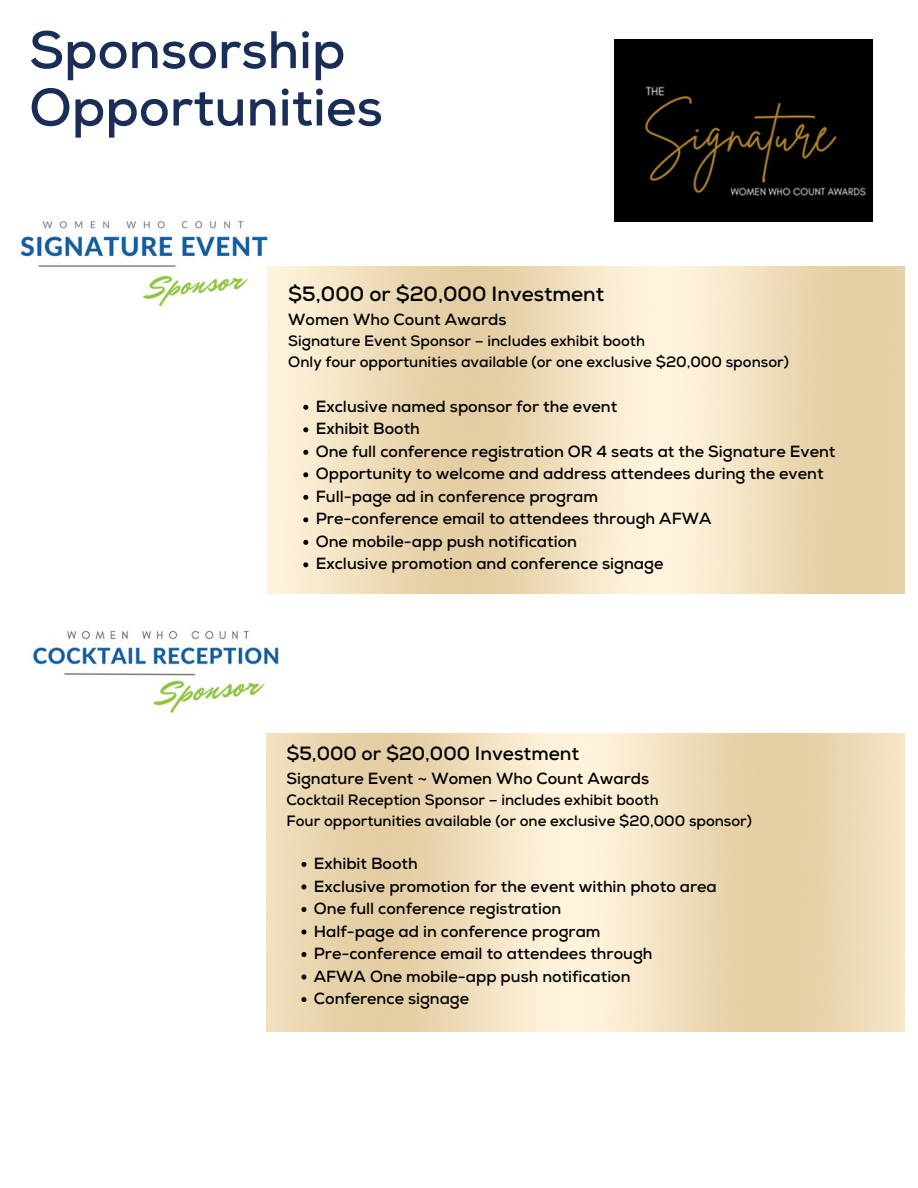
<style>
.page{position:relative;width:918px;height:1188px;background:#fff}
.page>*{position:absolute;margin:0;border:0;box-sizing:border-box;transform-origin:0 0}
.t1{font:700 52.8px/57.3px "Nexa";color:#1a2d57}
.t2{font:700 20.55px "Nexa";color:#000}
.t3{font:700 19.05px "Nexa";color:#000}
.t4{font:700 16.2px "Nexa";color:#000}
.t5{font:700 16.05px "Nexa";color:#000}
.t6{font:700 15px/20.9px "Nexa";color:#000}
</style>
<div class="page">
<img style="left:20px;top:221px;width:248px;height:86px">
<img style="left:615px;top:40px;width:257px;height:182px">
<img style="left:267px;top:733px;width:638px;height:298px">
<svg style="left:301px;top:862px;width:5px;height:5px"></svg>
<svg style="left:301px;top:884px;width:5px;height:5px"></svg>
<svg style="left:301px;top:907px;width:5px;height:5px"></svg>
<svg style="left:301px;top:929px;width:5px;height:5px"></svg>
<svg style="left:301px;top:952px;width:5px;height:5px"></svg>
<svg style="left:301px;top:975px;width:5px;height:5px"></svg>
<svg style="left:301px;top:997px;width:5px;height:5px"></svg>
<img style="left:33px;top:630px;width:246px;height:83px">
<svg style="left:303px;top:405px;width:5px;height:5px"></svg>
<svg style="left:303px;top:427px;width:5px;height:5px"></svg>
<svg style="left:303px;top:450px;width:5px;height:5px"></svg>
<svg style="left:303px;top:472px;width:5px;height:5px"></svg>
<svg style="left:303px;top:495px;width:5px;height:5px"></svg>
<svg style="left:303px;top:517px;width:5px;height:5px"></svg>
<svg style="left:303px;top:540px;width:5px;height:5px"></svg>
<svg style="left:303px;top:562px;width:5px;height:5px"></svg>
<p class="t1" style="left:29px;top:23px;width:355px">Sponsorship<br>Opportunities</p>
<p class="t2" style="left:288px;top:282px;width:317px">$5,000 or $20,000 Investment</p>
<p class="t4" style="left:288px;top:310px;width:220px">Women Who Count Awards</p>
<p class="t6" style="left:288px;top:331px;width:502px">Signature Event Sponsor – includes exhibit booth<br>Only four opportunities available (or one exclusive $20,000 sponsor)</p>
<h2 class="t4" style="left:316px;top:397px;width:303px">Exclusive named sponsor for the event</h2>
<p class="t4" style="left:316px;top:419px;width:106px">Exhibit Booth</p>
<p class="t4" style="left:316px;top:442px;width:521px">One full conference registration OR 4 seats at the Signature Event</p>
<p class="t4" style="left:316px;top:464px;width:509px">Opportunity to welcome and address attendees during the event</p>
<p class="t4" style="left:316px;top:487px;width:284px">Full-page ad in conference program</p>
<p class="t4" style="left:316px;top:509px;width:397px">Pre-conference email to attendees through AFWA</p>
<p class="t4" style="left:316px;top:532px;width:263px">One mobile-app push notification</p>
<p class="t4" style="left:316px;top:554px;width:349px">Exclusive promotion and conference signage</p>
<h2 class="t3" style="left:286px;top:742px;width:294px">$5,000 or $20,000 Investment</h2>
<h2 class="t5" style="left:286px;top:769px;width:364px">Signature Event ~ Women Who Count Awards</h2>
<h2 class="t6" style="left:286px;top:790px;width:467px">Cocktail Reception Sponsor – includes exhibit booth<br>Four opportunities available (or one exclusive $20,000 sponsor)</h2>
<p class="t5" style="left:314px;top:854px;width:105px">Exhibit Booth</p>
<p class="t5" style="left:314px;top:877px;width:404px">Exclusive promotion for the event within photo area</p>
<p class="t5" style="left:314px;top:899px;width:249px">One full conference registration</p>
<p class="t5" style="left:314px;top:922px;width:288px">Half-page ad in conference program</p>
<p class="t5" style="left:314px;top:944px;width:340px">Pre-conference email to attendees through</p>
<p class="t5" style="left:314px;top:967px;width:318px">AFWA One mobile-app push notification</p>
<p class="t5" style="left:314px;top:989px;width:157px">Conference signage</p>
</div>
